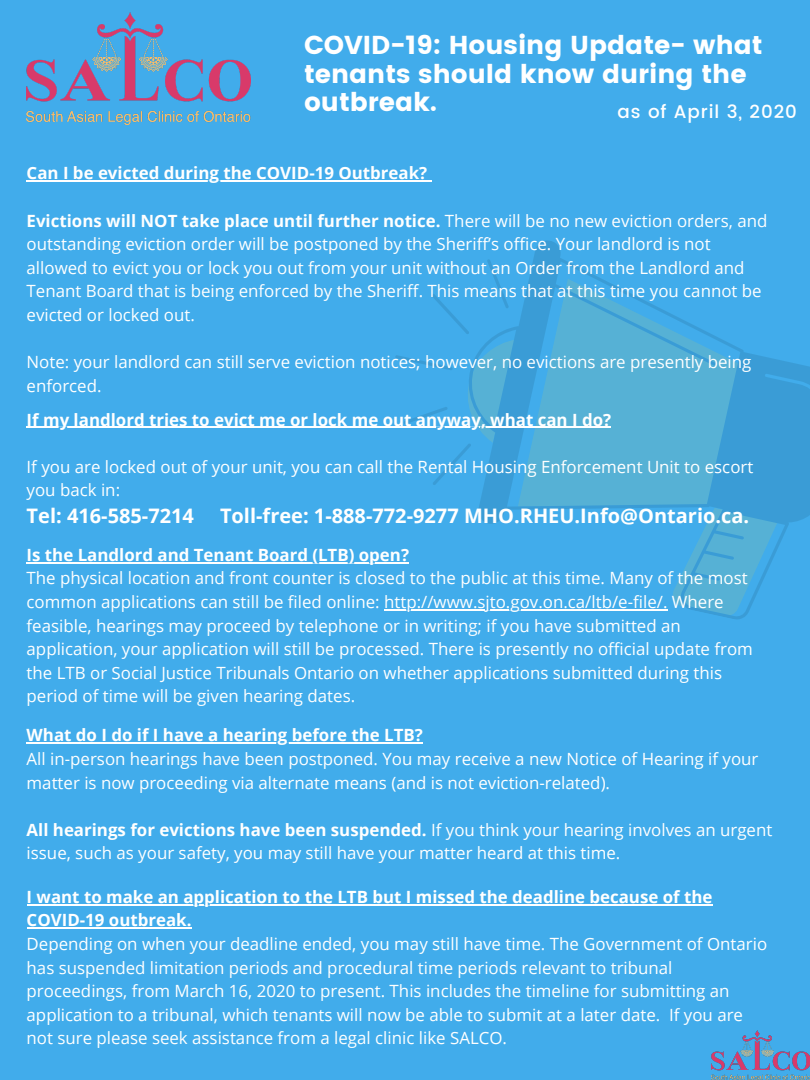
<style>
.page{position:relative;width:810px;height:1080px;background:#41aceb}
.page>*{position:absolute;margin:0;border:0;box-sizing:border-box;transform-origin:0 0}
.t1{font:25.88px/28.2px "Poppins";color:#fff}
.t2{font:700 20px "Open Sans";color:#fff}
.t3{font:500 18.31px "Poppins";letter-spacing:.05em;color:#fff}
.t4{font:16.88px/23.6px "Open Sans";color:#fff}
.t5{font:700 16.88px/23.6px "Open Sans";color:#fff}
.s1{font-weight:700}
</style>
<div class="page">
<svg style="left:356px;top:241px;width:454px;height:378px"></svg>
<div style="left:755px;top:374px;width:55px;height:63px;background:#3a9cd6"></div>
<img style="left:27px;top:13px;width:223px;height:111px">
<img style="left:712px;top:1031px;width:98px;height:49px">
<hr style="left:27px;top:180px;width:405px;height:2px;background:#fff">
<hr style="left:27px;top:426px;width:584px;height:2px;background:#fff">
<hr style="left:27px;top:562px;width:382px;height:1px;background:#fff">
<hr style="left:384px;top:609px;width:284px;height:2px;background:#fff">
<hr style="left:27px;top:742px;width:396px;height:2px;background:#fff">
<hr style="left:27px;top:904px;width:686px;height:1px;background:#fff">
<hr style="left:27px;top:927px;width:165px;height:2px;background:#fff">
<h1 class="t1" style="left:304px;top:31px;width:460px">COVID-19: Housing Update- what tenants should know during the outbreak.</h1>
<p class="t3" style="left:618px;top:101px;width:181px">as of April 3, 2020</p>
<p class="t5" style="left:27px;top:161px;width:402px">Can I be evicted during the COVID-19 Outbreak?</p>
<p class="t4" style="left:27px;top:208px;width:742px"><span class="s1">Evictions will NOT take place until further notice.</span> There will be no new eviction orders, and outstanding eviction order will be postponed by the Sheriff’s office. Your landlord is not allowed to evict you or lock you out from your unit without an Order from the Landlord and Tenant Board that is being enforced by the Sheriff. This means that at this time you cannot be evicted or locked out.</p>
<p class="t4" style="left:27px;top:350px;width:726px">Note: your landlord can still serve eviction notices; however, no evictions are presently being enforced.</p>
<p class="t5" style="left:27px;top:407px;width:586px">If my landlord tries to evict me or lock me out anyway, what can I do?</p>
<p class="t4" style="left:27px;top:454px;width:728px">If you are locked out of your unit, you can call the Rental Housing Enforcement Unit to escort you back in:</p>
<p class="t2" style="left:27px;top:502px;width:169px">Tel: 416-585-7214</p>
<p class="t2" style="left:220px;top:502px;width:531px">Toll-free: 1-888-772-9277 MHO.RHEU.Info@Ontario.ca.</p>
<p class="t5" style="left:27px;top:543px;width:384px">Is the Landlord and Tenant Board (LTB) open?</p>
<p class="t4" style="left:27px;top:566px;width:728px">The physical location and front counter is closed to the public at this time. Many of the most common applications can still be filed online: http://www.sjto.gov.on.ca/ltb/e-file/. Where feasible, hearings may proceed by telephone or in writing; if you have submitted an application, your application will still be processed. There is presently no official update from the LTB or Social Justice Tribunals Ontario on whether applications submitted during this period of time will be given hearing dates.</p>
<p class="t5" style="left:27px;top:723px;width:398px">What do I do if I have a hearing before the LTB?</p>
<p class="t4" style="left:27px;top:747px;width:733px">All in-person hearings have been postponed. You may receive a new Notice of Hearing if your matter is now proceeding via alternate means (and is not eviction-related).</p>
<p class="t4" style="left:27px;top:817px;width:747px"><span class="s1">All hearings for evictions have been suspended.</span> If you think your hearing involves an urgent issue, such as your safety, you may still have your matter heard at this time.</p>
<p class="t5" style="left:27px;top:884px;width:687px">I want to make an application to the LTB but I missed the deadline because of the<br>COVID-19 outbreak.</p>
<p class="t4" style="left:27px;top:932px;width:742px">Depending on when your deadline ended, you may still have time. The Government of Ontario has suspended limitation periods and procedural time periods relevant to tribunal proceedings, from March 16, 2020 to present. This includes the timeline for submitting an application to a tribunal, which tenants will now be able to submit at a later date. If you are not sure please seek assistance from a legal clinic like SALCO.</p>
</div>
